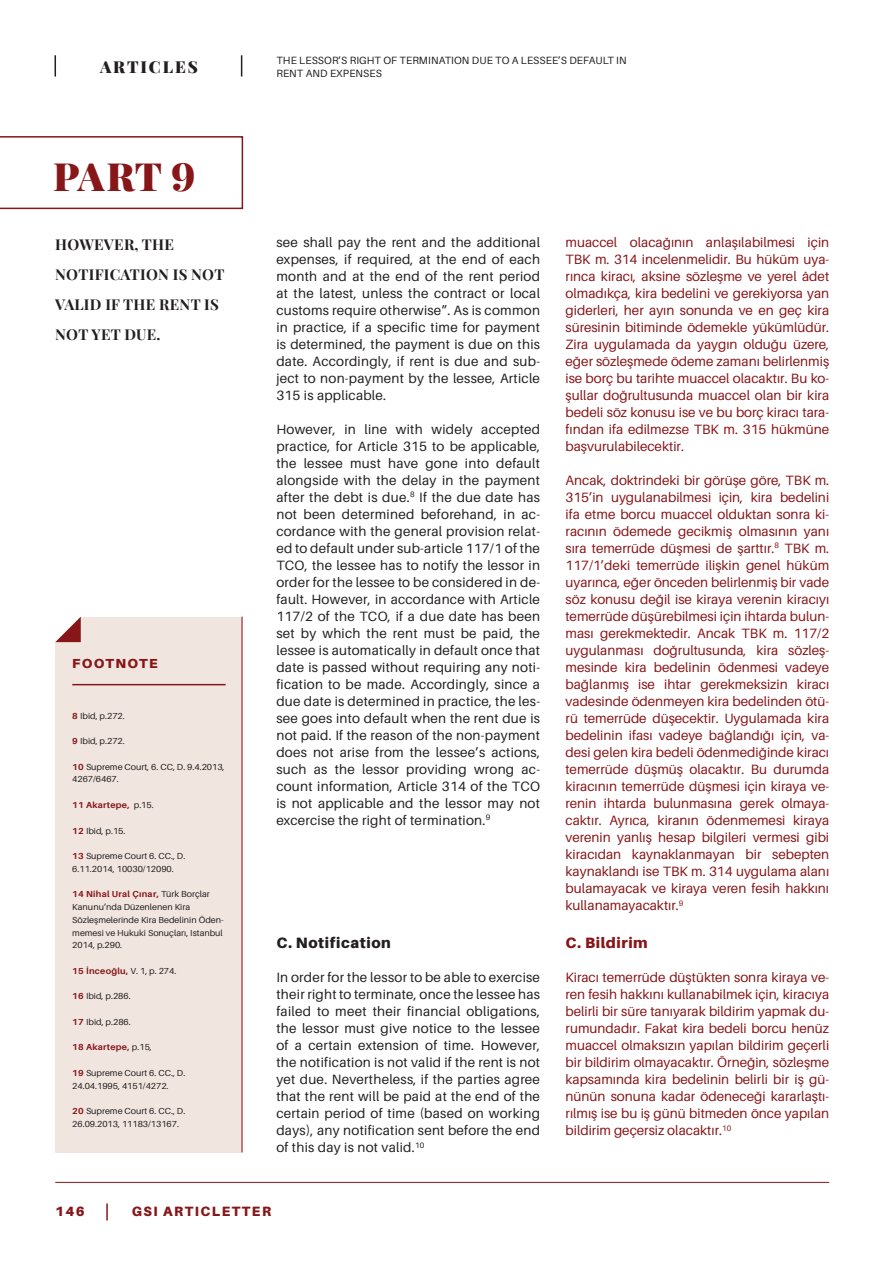
<style>
.page{position:relative;width:893px;height:1263px;background:#fff}
.page>*{position:absolute;margin:0;border:0;box-sizing:border-box;transform-origin:0 0}
.t1{font:900 39px "Playfair Display";color:#871619}
.t2{font:900 16.5px "Playfair Display";letter-spacing:.12em;color:#231f20}
.YAN_SPOT_ING{font:700 15px/30px "Playfair Display";letter-spacing:.02em;color:#231f20}
.ING_alt_baslik{font:900 15px "Aileron";letter-spacing:.04em;color:#231f20}
.TR_alt_baslik{font:900 15px "Aileron";letter-spacing:.04em;color:#871619}
.TR_metin{font:13.5px/17px "Aileron";color:#871619;text-align:justify}
.ING_metin{font:13.5px/17px "Aileron";letter-spacing:.02em;color:#231f20;text-align:justify}
.t3{font:900 13.5px "Aileron";letter-spacing:.11em;color:#871619}
.t4{font:900 13.05px "Aileron";letter-spacing:.1em;color:#871619}
.t5{font:10.5px/12.8px "Aileron";letter-spacing:.01em;color:#231f20}
.t6{font:8.7px/12.8px "Aileron";color:#231f20}
.t7{font:700 8.7px "Aileron";letter-spacing:.03em;color:#871619}
.s1{font-weight:700;color:#871619}
.s2{font-weight:400;color:#231f20}
</style>
<div class="page">
<svg style="left:0;top:136px;width:243px;height:73px"></svg>
<hr style="left:55px;top:1182px;width:774px;height:1px;background:#871619">
<svg style="left:106px;top:1203px;width:2px;height:17px"></svg>
<svg style="left:55px;top:55px;width:1px;height:22px"></svg>
<svg style="left:241px;top:55px;width:1px;height:22px"></svg>
<div style="left:55px;top:617px;width:187px;height:535px;background:#f0e5df"></div>
<hr style="left:72px;top:684px;width:154px;height:1px;background:#871619">
<svg style="left:55px;top:617px;width:26px;height:25px"></svg>
<hr style="left:242px;top:617px;width:1px;height:535px;background:#871619">
<p class="t2" style="left:100px;top:54px;width:99px">ARTICLES</p>
<h1 class="t1" style="left:53px;top:146px;width:144px">PART 9</h1>
<p class="YAN_SPOT_ING" style="left:55px;top:228px;width:171px">HOWEVER, THE<br>NOTIFICATION IS NOT<br>VALID IF THE RENT IS<br>NOT YET DUE.</p>
<p class="t4" style="left:72px;top:655px;width:87px">FOOTNOTE</p>
<p class="t6" style="left:72px;top:709px;width:54px"><span class="s1">8</span> Ibid, p.272.</p>
<p class="t6" style="left:72px;top:735px;width:54px"><span class="s1">9</span> Ibid, p.272.</p>
<p class="t6" style="left:72px;top:760px;width:154px"><span class="s1">10</span> Supreme Court, 6. CC, D. 9.4.2013,<br>4267/6467.</p>
<p class="t7" style="left:72px;top:800px;width:83px">11 Akartepe, <span class="s2">p.15.</span></p>
<p class="t6" style="left:72px;top:824px;width:55px"><span class="s1">12</span> Ibid, p.15.</p>
<p class="t6" style="left:72px;top:850px;width:115px"><span class="s1">13</span> Supreme Court 6. CC., D.<br>6.11.2014, 10030/12090.</p>
<p class="t6" style="left:72px;top:888px;width:153px"><span class="s1">14 Nihal Ural Çınar,</span> Türk Borçlar<br>Kanunu’nda Düzenlenen Kira<br>Sözleşmelerinde Kira Bedelinin Öden&shy;memesi ve Hukuki Sonuçları, Istanbul<br>2014, p.290.</p>
<p class="t7" style="left:72px;top:966px;width:106px">15 İnceoğlu, <span class="s2">V. 1, p. 274.</span></p>
<p class="t6" style="left:72px;top:990px;width:60px"><span class="s1">16</span> Ibid, p.286.</p>
<p class="t6" style="left:72px;top:1015px;width:60px"><span class="s1">17</span> Ibid, p.286.</p>
<p class="t7" style="left:72px;top:1042px;width:81px">18 Akartepe, <span class="s2">p.15,</span></p>
<p class="t6" style="left:72px;top:1066px;width:115px"><span class="s1">19</span> Supreme Court 6. CC., D.<br>24.04.1995, 4151/4272.</p>
<p class="t6" style="left:72px;top:1105px;width:115px"><span class="s1">20</span> Supreme Court 6. CC., D.<br>26.09.2013, 11183/13167.</p>
<p class="t5" style="left:276px;top:54px;width:352px">THE LESSOR’S RIGHT OF TERMINATION DUE TO A LESSEE’S DEFAULT IN<br>RENT AND EXPENSES</p>
<p class="ING_metin" style="left:276px;top:234px;width:265px">see shall pay the rent and the additional expenses, if required, at the end of each month and at the end of the rent period at the latest, unless the contract or local customs require otherwise”. As is common in practice, if a specific time for payment is determined, the payment is due on this date. Accordingly, if rent is due and sub&shy;ject to non-payment by the lessee, Article 315 is applicable.</p>
<p class="ING_metin" style="left:276px;top:421px;width:265px">However, in line with widely accepted practice, for Article 315 to be applicable, the lessee must have gone into default alongside with the delay in the payment after the debt is due.<sup>8</sup> If the due date has not been determined beforehand, in ac&shy;cordance with the general provision relat&shy;ed to default under sub-article 117/1 of the TCO, the lessee has to notify the lessor in order for the lessee to be considered in de&shy;fault. However, in accordance with Article 117/2 of the TCO, if a due date has been set by which the rent must be paid, the lessee is automatically in default once that date is passed without requiring any noti&shy;fication to be made. Accordingly, since a due date is determined in practice, the les&shy;see goes into default when the rent due is not paid. If the reason of the non-payment does not arise from the lessee’s actions, such as the lessor providing wrong ac&shy;count information, Article 314 of the TCO is not applicable and the lessor may not excercise the right of termination.<sup>9</sup></p>
<p class="ING_alt_baslik" style="left:276px;top:934px;width:116px">C. Notification</p>
<p class="ING_metin" style="left:276px;top:969px;width:265px">In order for the lessor to be able to exercise their right to terminate, once the lessee has failed to meet their financial obligations, the lessor must give notice to the lessee of a certain extension of time. However, the notification is not valid if the rent is not yet due. Nevertheless, if the parties agree that the rent will be paid at the end of the certain period of time (based on working days), any notification sent before the end of this day is not valid.<sup>10</sup></p>
<p class="TR_metin" style="left:566px;top:234px;width:265px">muaccel olacağının anlaşılabilmesi için TBK m. 314 incelenmelidir. Bu hüküm uya&shy;rınca kiracı, aksine sözleşme ve yerel âdet olmadıkça, kira bedelini ve gerekiyorsa yan giderleri, her ayın sonunda ve en geç kira süresinin bitiminde ödemekle yükümlüdür.<br>Zira uygulamada da yaygın olduğu üzere, eğer sözleşmede ödeme zamanı belirlenmiş ise borç bu tarihte muaccel olacaktır. Bu ko&shy;şullar doğrultusunda muaccel olan bir kira bedeli söz konusu ise ve bu borç kiracı tara&shy;fından ifa edilmezse TBK m. 315 hükmüne başvurulabilecektir.</p>
<p class="TR_metin" style="left:566px;top:472px;width:265px">Ancak, doktrindeki bir görüşe göre, TBK m.<br>315’in uygulanabilmesi için, kira bedelini ifa etme borcu muaccel olduktan sonra ki&shy;racının ödemede gecikmiş olmasının yanı sıra temerrüde düşmesi de şarttır.<sup>8</sup> TBK m.<br>117/1’deki temerrüde ilişkin genel hüküm uyarınca, eğer önceden belirlenmiş bir vade söz konusu değil ise kiraya verenin kiracıyı temerrüde düşürebilmesi için ihtarda bulun&shy;ması gerekmektedir. Ancak TBK m. 117/2 uygulanması doğrultusunda, kira sözleş&shy;mesinde kira bedelinin ödenmesi vadeye bağlanmış ise ihtar gerekmeksizin kiracı vadesinde ödenmeyen kira bedelinden ötü&shy;rü temerrüde düşecektir. Uygulamada kira bedelinin ifası vadeye bağlandığı için, va&shy;desi gelen kira bedeli ödenmediğinde kiracı temerrüde düşmüş olacaktır. Bu durumda kiracının temerrüde düşmesi için kiraya ve&shy;renin ihtarda bulunmasına gerek olmaya&shy;caktır. Ayrıca, kiranın ödenmemesi kiraya verenin yanlış hesap bilgileri vermesi gibi kiracıdan kaynaklanmayan bir sebepten kaynaklandı ise TBK m. 314 uygulama alanı bulamayacak ve kiraya veren fesih hakkını kullanamayacaktır.<sup>9</sup></p>
<p class="TR_alt_baslik" style="left:566px;top:934px;width:84px">C. Bildirim</p>
<p class="TR_metin" style="left:566px;top:969px;width:265px">Kiracı temerrüde düştükten sonra kiraya ve&shy;ren fesih hakkını kullanabilmek için, kiracıya belirli bir süre tanıyarak bildirim yapmak du&shy;rumundadır. Fakat kira bedeli borcu henüz muaccel olmaksızın yapılan bildirim geçerli bir bildirim olmayacaktır. Örneğin, sözleşme kapsamında kira bedelinin belirli bir iş gü&shy;nünün sonuna kadar ödeneceği kararlaştı&shy;rılmış ise bu iş günü bitmeden önce yapılan bildirim geçersiz olacaktır.<sup>10</sup></p>
<p class="t3" style="left:55px;top:1203px;width:31px">146</p>
<p class="t3" style="left:132px;top:1203px;width:141px">GSI ARTICLETTER</p>
</div>
